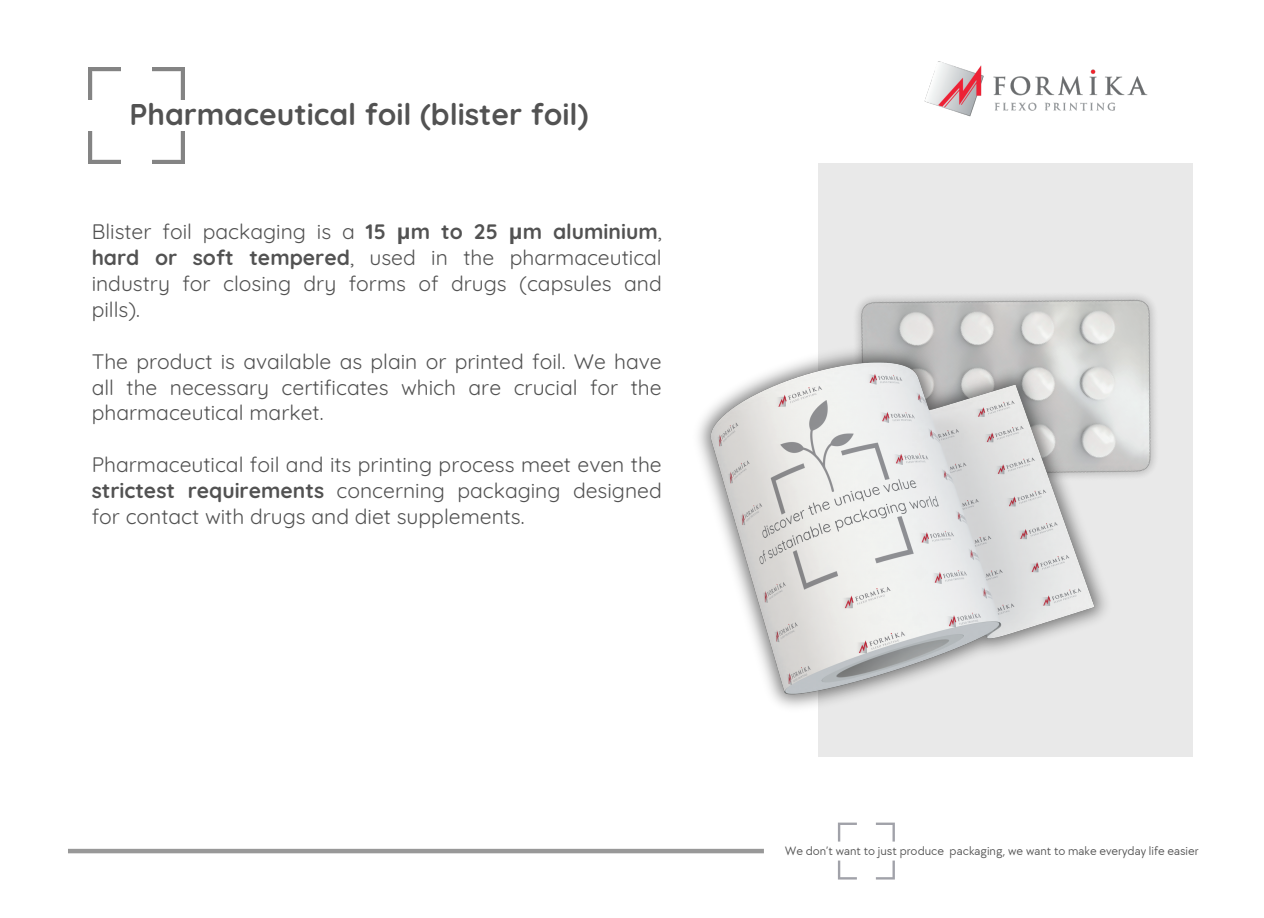
<style>
.page{position:relative;width:1264px;height:918px;background:#fff}
.page>*{position:absolute;margin:0;border:0;box-sizing:border-box;transform-origin:0 0}
.t1{font:700 30px "Quicksand";color:#525252}
.t2{font:21px/25.8px "Quicksand";color:#525252;text-align:justify}
.t3{font:12.45px "TT Chocolates";color:#525252}
.s1{font-weight:700}
.s2{font-family:"Noto Sans";font-weight:700}
</style>
<div class="page">
<img style="left:925px;top:61px;width:223px;height:39px">
<svg style="left:838px;top:823px;width:18px;height:19px"></svg>
<svg style="left:876px;top:823px;width:18px;height:19px"></svg>
<svg style="left:876px;top:861px;width:18px;height:19px"></svg>
<svg style="left:838px;top:861px;width:18px;height:19px"></svg>
<hr style="left:68px;top:849px;width:696px;height:4px;background:#989898">
<img style="left:89px;top:68px;width:31px;height:31px">
<img style="left:89px;top:132px;width:31px;height:31px">
<img style="left:153px;top:68px;width:31px;height:31px">
<img style="left:153px;top:132px;width:31px;height:31px">
<div style="left:818px;top:164px;width:374px;height:593px;background:#e9e9e9"></div>
<img style="left:818px;top:100px;width:375px;height:71px">
<img style="left:698px;top:171px;width:495px;height:565px">
<p class="t1" style="left:129px;top:95px;width:460px">Pharmaceutical foil (blister foil)</p>
<h2 class="t2" style="left:92px;top:219px;width:571px">Blister foil packaging is a <span class="s1">15</span> <span class="s2">μ</span><span class="s1">m to 25</span> <span class="s2">μ</span><span class="s1">m aluminium</span>, <span class="s1">hard or soft tempered</span>, used in the pharmaceutical industry for closing dry forms of drugs (capsules and pills).</h2>
<h2 class="t2" style="left:92px;top:348px;width:571px">The product is available as plain or printed foil. We have all the necessary certificates which are crucial for the pharmaceutical market.</h2>
<h2 class="t2" style="left:92px;top:451px;width:571px">Pharmaceutical foil and its printing process meet even the <span class="s1">strictest requirements</span> concerning packaging designed for contact with drugs and diet supplements.</h2>
<p class="t3" style="left:784px;top:844px;width:415px">We don’t want to just produce packaging, we want to make everyday life easier</p>
</div>
